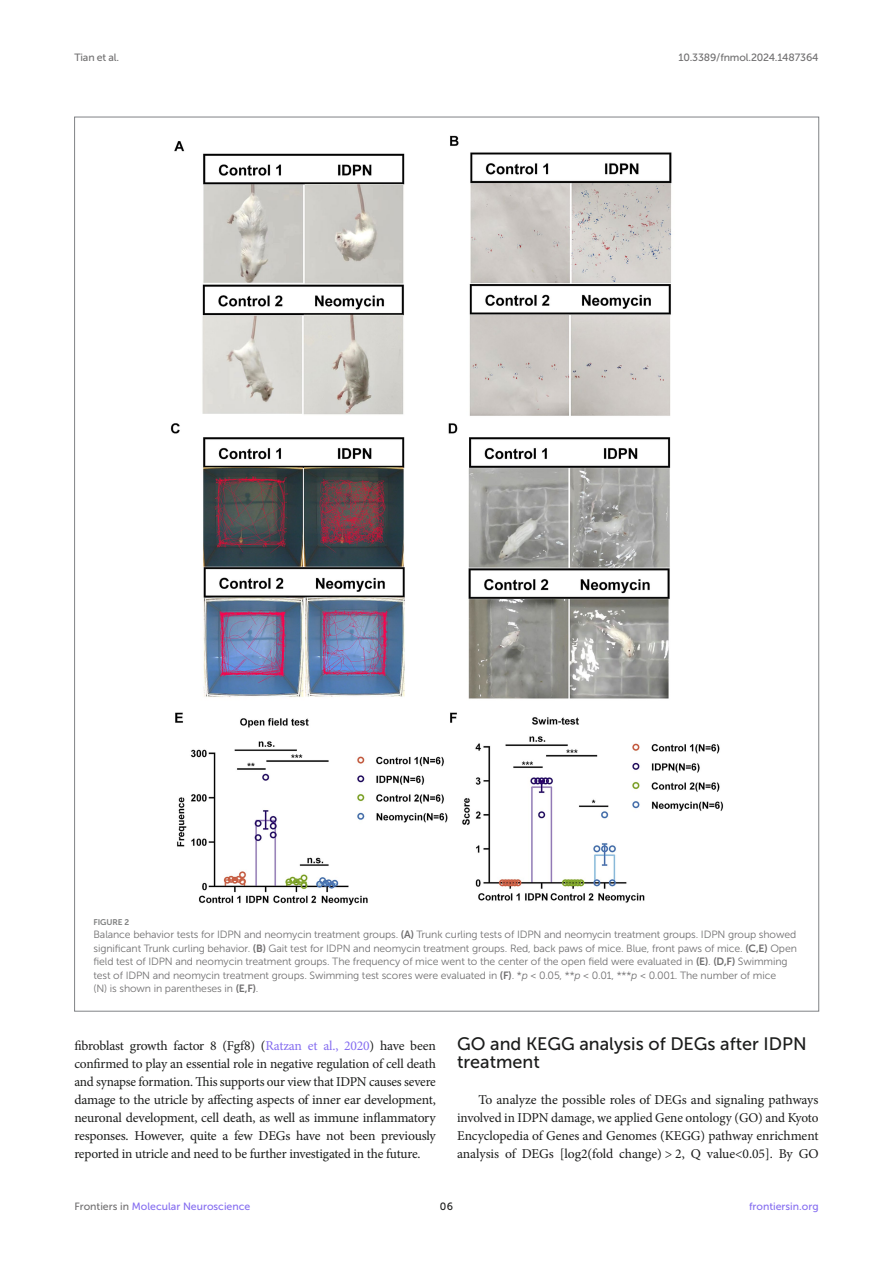
<style>
.page{position:relative;width:893px;height:1263px;background:#fff}
.page>*{position:absolute;margin:0;border:0;box-sizing:border-box;transform-origin:0 0}
.HEAD_2{font:18px/18px "Museo Sans 500";color:#1b1c1b}
.TEXT{font:13.5px/18px "Minion Pro";letter-spacing:-.01em;color:#1b1c1b;text-align:justify}
.FIG_LEG{font:10.5px/13.5px "Museo Sans 300";letter-spacing:-.01em;color:#706f70}
.t1{font:10.5px "Museo Sans 500";color:#856df0}
.t2{font:10.5px "Museo Sans 500";letter-spacing:-.015em;color:#706f70}
.t3{font:10.5px "Museo Sans 500";color:#1b1c1b}
.FIG_HD{font:8.25px "Museo Sans 700";letter-spacing:-.01em;color:#7e7f7f}
.s1{font-family:"Museo Sans 700"}
.s2{font-style:italic}
.s3{color:#856df0}
.s4{color:#706f70}
</style>
<div class="page">
<img style="left:170px;top:136px;width:553px;height:770px">
<p class="t2" style="left:74px;top:51px;width:46px">Tian et al.</p>
<p class="t2" style="left:678px;top:51px;width:142px">10.3389/fnmol.2024.1487364</p>
<p class="FIG_HD" style="left:94px;top:917px;width:37px">FIGURE 2</p>
<p class="FIG_LEG" style="left:94px;top:928px;width:705px">Balance behavior tests for IDPN and neomycin treatment groups. <span class="s1">(A)</span> Trunk curling tests of IDPN and neomycin treatment groups. IDPN group showed significant Trunk curling behavior. <span class="s1">(B)</span> Gait test for IDPN and neomycin treatment groups. Red, back paws of mice. Blue, front paws of mice. <span class="s1">(C,E)</span> Open field test of IDPN and neomycin treatment groups. The frequency of mice went to the center of the open field were evaluated in <span class="s1">(E)</span>. <span class="s1">(D,F)</span> Swimming test of IDPN and neomycin treatment groups. Swimming test scores were evaluated in <span class="s1">(F)</span>. *<span class="s2">p</span> &lt; 0.05, **<span class="s2">p</span> &lt; 0.01, ***<span class="s2">p</span> &lt; 0.001. The number of mice<br>(N) is shown in parentheses in <span class="s1">(E,F)</span>.</p>
<p class="TEXT" style="left:74px;top:1037px;width:363px">fibroblast growth factor 8 (Fgf8) (<span class="s3">Ratzan et al., 2020</span>) have been confirmed to play an essential role in negative regulation of cell death and synapse formation. This supports our view that IDPN causes severe damage to the utricle by affecting aspects of inner ear development, neuronal development, cell death, as well as immune inflammatory responses. However, quite a few DEGs have not been previously reported in utricle and need to be further investigated in the future.</p>
<p class="HEAD_2" style="left:457px;top:1035px;width:351px">GO and KEGG analysis of DEGs after IDPN treatment</p>
<p class="TEXT" style="left:457px;top:1091px;width:363px;text-indent:21px">To analyze the possible roles of DEGs and signaling pathways involved in IDPN damage, we applied Gene ontology (GO) and Kyoto Encyclopedia of Genes and Genomes (KEGG) pathway enrichment analysis of DEGs [log2(fold change) &gt; 2, Q value&lt;0.05]. By GO</p>
<p class="t1" style="left:74px;top:1200px;width:177px"><span class="s4">Frontiers in</span> Molecular Neuroscience</p>
<p class="t3" style="left:440px;top:1200px;width:15px">06</p>
<p class="t1" style="left:749px;top:1200px;width:71px">frontiersin.org</p>
</div>
